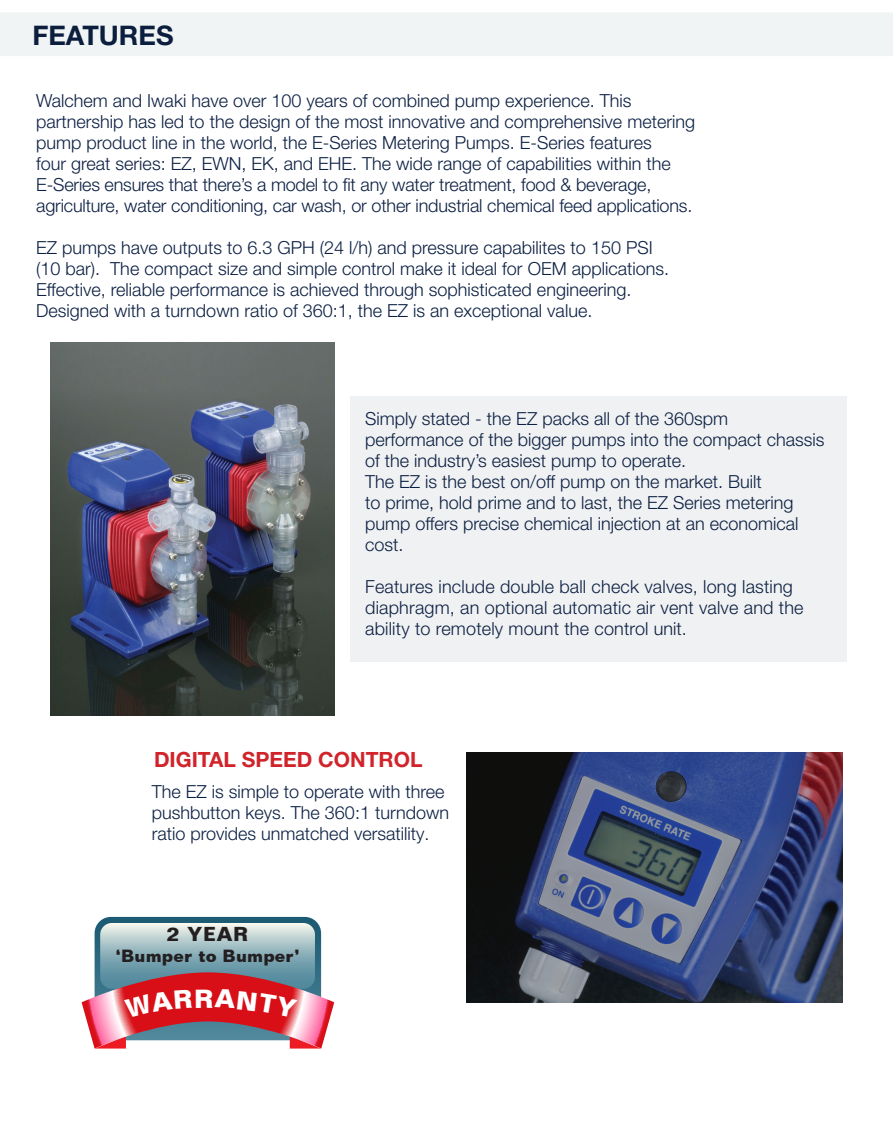
<style>
.page{position:relative;width:893px;height:1135px;background:#fff}
.page>*{position:absolute;margin:0;border:0;box-sizing:border-box;transform-origin:0 0}
.t1{font:700 27px "Helvetica Neue LT Pro";color:#0c1e3d}
.t2{font:700 25.35px "Folio BT";color:#fff}
.t3{font:700 21px "Helvetica Neue LT Pro";color:#d1232a}
.t4{font:700 19.65px "Folio BT";color:#231f20}
.t5{font:300 18px/21px "Helvetica Neue LT Pro";color:#0c2043}
.t6{font:700 17.1px "Folio BT";letter-spacing:.01em;color:#231f20}
.s1{font-family:"Folio BT"}
</style>
<div class="page">
<div style="left:350px;top:396px;width:496px;height:265px;background:#f0f1f2"></div>
<img style="left:467px;top:752px;width:375px;height:250px">
<img style="left:50px;top:343px;width:284px;height:372px">
<div style="left:0;top:13px;width:892px;height:43px;background:#f1f4f4"></div>
<svg style="left:82px;top:916px;width:252px;height:132px;background:#b48993"></svg>
<p class="t1" style="left:32px;top:18px;width:143px">FEATURES</p>
<p class="t5" style="left:36px;top:89px;width:660px">Walchem and Iwaki have over 100 years of combined pump experience. This partnership has led to the design of the most innovative and comprehensive metering pump product line in the world, the E-Series Metering Pumps. E-Series features<br>four great series: EZ, EWN, EK, and EHE. The wide range of capabilities within the E-Series ensures that there’s a model to fit any water treatment, food &amp; beverage, agriculture, water conditioning, car wash, or other industrial chemical feed applications.</p>
<p class="t5" style="left:36px;top:236px;width:634px">EZ pumps have outputs to 6.3 GPH (24 l/h) and pressure capabilites to 150 PSI (10 bar). The compact size and simple control make it ideal for OEM applications.<br>Effective, reliable performance is achieved through sophisticated engineering.<br>Designed with a turndown ratio of 360:1, the EZ is an exceptional value.</p>
<p class="t5" style="left:365px;top:407px;width:461px">Simply stated - the EZ packs all of the 360spm performance of the bigger pumps into the compact chassis of the industry’s easiest pump to operate.<br>The EZ is the best on/off pump on the market. Built<br>to prime, hold prime and to last, the EZ Series metering pump offers precise chemical injection at an economical cost.</p>
<p class="t5" style="left:365px;top:575px;width:440px">Features include double ball check valves, long lasting diaphragm, an optional automatic air vent valve and the ability to remotely mount the control unit.</p>
<p class="t3" style="left:154px;top:746px;width:270px">DIGITAL SPEED CONTROL</p>
<p class="t5" style="left:152px;top:780px;width:299px">The EZ is simple to operate with three pushbutton keys. The 360:1 turndown ratio provides unmatched versatility<span class="s1">.</span></p>
<p class="t4" style="left:167px;top:921px;width:83px">2 YEAR</p>
<p class="t6" style="left:115px;top:944px;width:186px">‘Bumper to Bumper’</p>
<p class="t2" style="left:194px;top:982px;width:22px">R</p>
</div>
